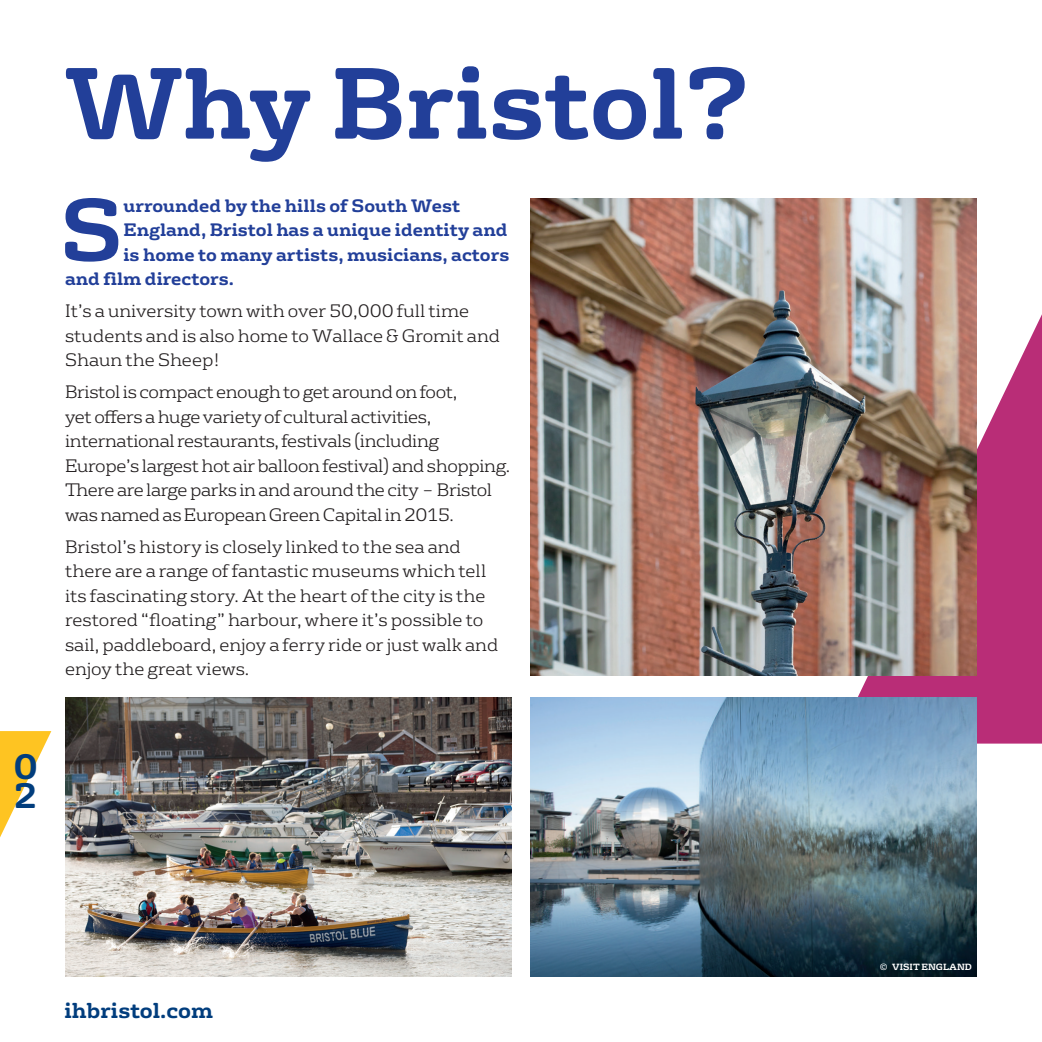
<style>
.page{position:relative;width:1042px;height:1042px;background:#fff}
.page>*{position:absolute;margin:0;border:0;box-sizing:border-box;transform-origin:0 0}
.t1{font:700 98px "FS Rufus";color:#223f99}
.t2{font:700 85.58px "FS Rufus";color:#223f99}
.t3{font:700 34.3px/29.4px "FS Rufus";color:#013d7d}
.t4{font:700 21px "FS Rufus";color:#013d7d}
.t5{font:300 17.5px/24.5px "FS Rufus";letter-spacing:-.01em;color:#231f20}
.t6{font:700 17.5px "FS Rufus";color:#223f99}
.t7{font:700 8.75px "FS Rufus";color:#fff}
.s1{font-weight:300}
</style>
<div class="page">
<svg style="left:0;top:731px;width:51px;height:106px"></svg>
<svg style="left:835px;top:314px;width:207px;height:429px;fill:#b92d77"></svg>
<img style="left:65px;top:697px;width:446px;height:280px">
<img style="left:531px;top:697px;width:446px;height:280px">
<img style="left:531px;top:198px;width:446px;height:477px">
<p class="t1" style="left:65px;top:18px;width:685px">Why Bristol?</p>
<p class="t2" style="left:60px;top:156px;width:65px">S</p>
<p class="t6" style="left:123px;top:190px;width:338px">urrounded by the hills of South West</p>
<p class="t6" style="left:123px;top:215px;width:385px">England, Bristol has a unique identity and</p>
<p class="t6" style="left:123px;top:239px;width:387px">is home to many artists, musicians, actors</p>
<p class="t6" style="left:65px;top:264px;width:170px">and film directors.</p>
<p class="t5" style="left:65px;top:297px;width:436px">It’s a university town with over 50,000 full time students and is also home to Wallace &amp; Gromit and<br>Shaun the Sheep!</p>
<p class="t5" style="left:65px;top:378px;width:447px">Bristol is compact enough to get around on foot,<br>yet offers a huge variety of cultural activities, international restaurants, festivals (including Europe’s largest hot air balloon festival) and shopping.<br>There are large parks in and around the city – Bristol was named as European Green Capital in 2015.</p>
<p class="t5" style="left:65px;top:532px;width:435px">Bristol’s history is closely linked to the sea and there are a range of fantastic museums which tell its fascinating story. At the heart of the city is the restored “floating” harbour, where it’s possible to sail, paddleboard, enjoy a ferry ride or just walk and enjoy the great views.</p>
<p class="t3" style="left:13px;top:749px;width:26px">0<br>2</p>
<p class="t4" style="left:64px;top:992px;width:150px">ihbristol.com</p>
<p class="t7" style="left:880px;top:959px;width:94px"><span class="s1">©</span> VISIT ENGLAND</p>
</div>
